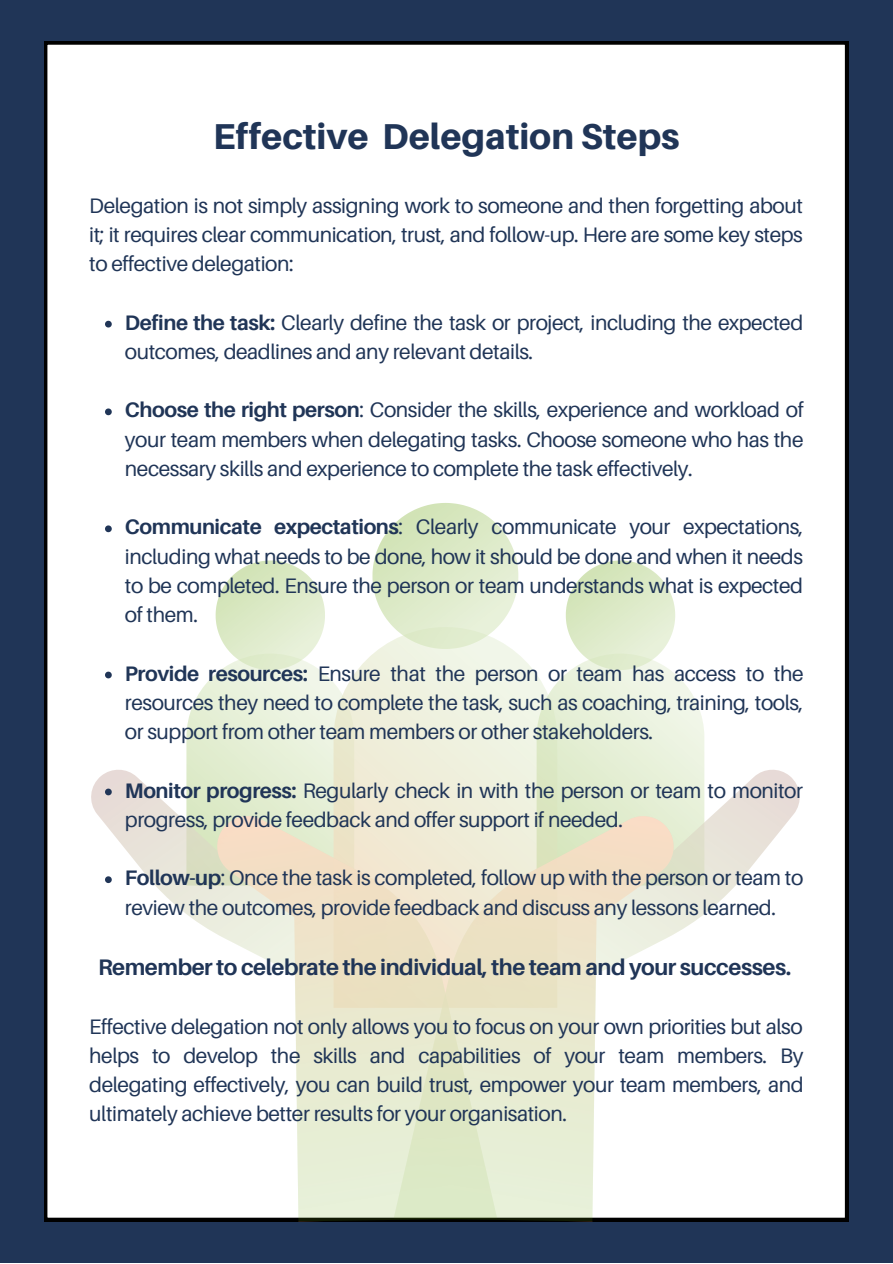
<style>
.page{position:relative;width:893px;height:1264px;background:#fff}
.page>*{position:absolute;margin:0;border:0;box-sizing:border-box;transform-origin:0 0}
.t1{font:800 36px "Aileron";color:#203557}
.t2{font:700 22.5px "Aileron";letter-spacing:-.02em;color:#203557}
.t3{font:21px/29.2px "Aileron";letter-spacing:-.02em;color:#203557;text-align:justify}
.s1{font-weight:700}
</style>
<div class="page">
<div style="left:0;top:0;width:892px;height:1262px;background:#203557"></div>
<div style="left:44px;top:41px;width:804px;height:1179px;background:#fff"></div>
<svg style="left:186px;top:560px;width:168px;height:207px"></svg>
<svg style="left:536px;top:560px;width:168px;height:207px"></svg>
<svg style="left:333px;top:627px;width:224px;height:140px;fill:#eff3e2"></svg>
<svg style="left:372px;top:503px;width:146px;height:146px"></svg>
<svg style="left:90px;top:767px;width:303px;height:454px;fill:#fff"></svg>
<svg style="left:217px;top:816px;width:176px;height:405px"></svg>
<svg style="left:393px;top:767px;width:408px;height:454px;fill:#fff"></svg>
<svg style="left:393px;top:816px;width:280px;height:405px;fill:#eaead1"></svg>
<svg style="left:105px;top:321px;width:7px;height:6px"></svg>
<svg style="left:105px;top:408px;width:7px;height:7px"></svg>
<svg style="left:105px;top:525px;width:7px;height:7px"></svg>
<svg style="left:105px;top:671px;width:7px;height:7px"></svg>
<svg style="left:105px;top:788px;width:7px;height:7px"></svg>
<svg style="left:105px;top:876px;width:7px;height:7px"></svg>
<h1 class="t1" style="left:213px;top:116px;width:468px">Effective Delegation Steps</h1>
<p class="t3" style="left:89px;top:191px;width:715px">Delegation is not simply assigning work to someone and then forgetting about it; it requires clear communication, trust, and follow-up. Here are some key steps to effective delegation:</p>
<p class="t3" style="left:125px;top:308px;width:679px"><span class="s1">Define the task:</span> Clearly define the task or project, including the expected outcomes, deadlines and any relevant details.</p>
<p class="t3" style="left:125px;top:396px;width:680px"><span class="s1">Choose the right person</span>: Consider the skills, experience and workload of your team members when delegating tasks. Choose someone who has the necessary skills and experience to complete the task effectively.</p>
<p class="t3" style="left:125px;top:513px;width:680px"><span class="s1">Communicate expectations</span>: Clearly communicate your expectations, including what needs to be done, how it should be done and when it needs to be completed. Ensure the person or team understands what is expected of them.</p>
<p class="t3" style="left:125px;top:659px;width:680px"><span class="s1">Provide resources:</span> Ensure that the person or team has access to the resources they need to complete the task, such as coaching, training, tools, or support from other team members or other stakeholders.</p>
<p class="t3" style="left:125px;top:776px;width:679px"><span class="s1">Monitor progress:</span> Regularly check in with the person or team to monitor progress, provide feedback and offer support if needed.</p>
<p class="t3" style="left:125px;top:863px;width:679px"><span class="s1">Follow-up</span>: Once the task is completed, follow up with the person or team to review the outcomes, provide feedback and discuss any lessons learned.</p>
<p class="t2" style="left:98px;top:954px;width:694px">Remember to celebrate the individual, the team and your successes.</p>
<p class="t3" style="left:89px;top:1012px;width:715px">Effective delegation not only allows you to focus on your own priorities but also helps to develop the skills and capabilities of your team members. By delegating effectively, you can build trust, empower your team members, and ultimately achieve better results for your organisation.</p>
</div>
